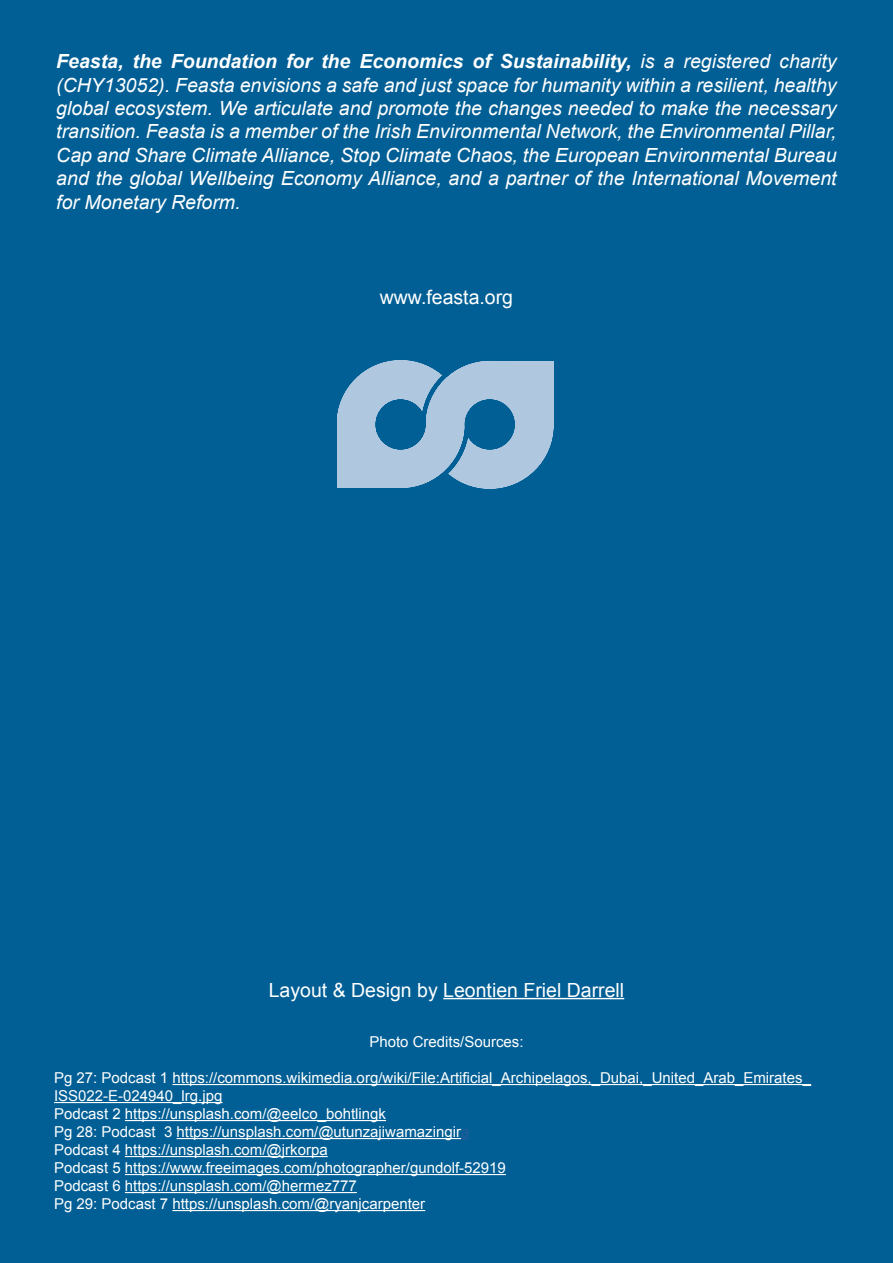
<style>
.page{position:relative;width:893px;height:1263px;background:#015f95}
.page>*{position:absolute;margin:0;border:0;box-sizing:border-box;transform-origin:0 0}
.t1{font:italic 19.5px/23.4px "Arial";color:#fff;text-align:justify}
.t2{font:19.5px "Arial";color:#fff}
.t3{font:15px/18px "Arial";color:#fff}
.s1{font-weight:700}
.s2{color:#275b9b}
</style>
<div class="page">
<svg style="left:338px;top:360px;width:216px;height:129px"></svg>
<hr style="left:172px;top:1084px;width:639px;height:1px;background:#fff">
<hr style="left:54px;top:1102px;width:168px;height:1px;background:#fff">
<hr style="left:125px;top:1120px;width:261px;height:1px;background:#fff">
<hr style="left:177px;top:1138px;width:284px;height:1px;background:#fff">
<hr style="left:125px;top:1156px;width:203px;height:1px;background:#fff">
<hr style="left:125px;top:1174px;width:381px;height:1px;background:#fff">
<hr style="left:125px;top:1192px;width:232px;height:1px;background:#fff">
<hr style="left:172px;top:1210px;width:253px;height:1px;background:#fff">
<hr style="left:443px;top:998px;width:181px;height:1px;background:#fff">
<p class="t1" style="left:56px;top:50px;width:782px"><span class="s1">Feasta, the Foundation for the Economics of Sustainability,</span> is a registered charity (CHY13052). Feasta envisions a safe and just space for humanity within a resilient, healthy global ecosystem. We articulate and promote the changes needed to make the necessary transition. Feasta is a member of the Irish Environmental Network, the Environmental Pillar, Cap and Share Climate Alliance, Stop Climate Chaos, the European Environmental Bureau and the global Wellbeing Economy Alliance, and a partner of the International Movement for Monetary Reform.</p>
<p class="t2" style="left:380px;top:285px;width:135px">www.feasta.org</p>
<p class="t2" style="left:269px;top:977px;width:357px">Layout &amp; Design by Leontien Friel Darrell</p>
<p class="t3" style="left:369px;top:1033px;width:156px">Photo Credits/Sources:</p>
<p class="t3" style="left:54px;top:1069px;width:758px">Pg 27: Podcast 1 https://commons.wikimedia.org/wiki/File:Artificial_Archipelagos,_Dubai,_United_Arab_Emirates_ ISS022-E-024940_lrg.jpg<br>Podcast 2 https://unsplash.com/@eelco_bohtlingk<br>Pg 28: Podcast 3 https://unsplash.com/@utunzajiwamazingir<span class="s2">a<br></span>Podcast 4 https://unsplash.com/@jrkorpa<br>Podcast 5 https://www.freeimages.com/photographer/gundolf-52919<br>Podcast 6 https://unsplash.com/@hermez777<br>Pg 29: Podcast 7 https://unsplash.com/@ryanjcarpenter</p>
</div>
